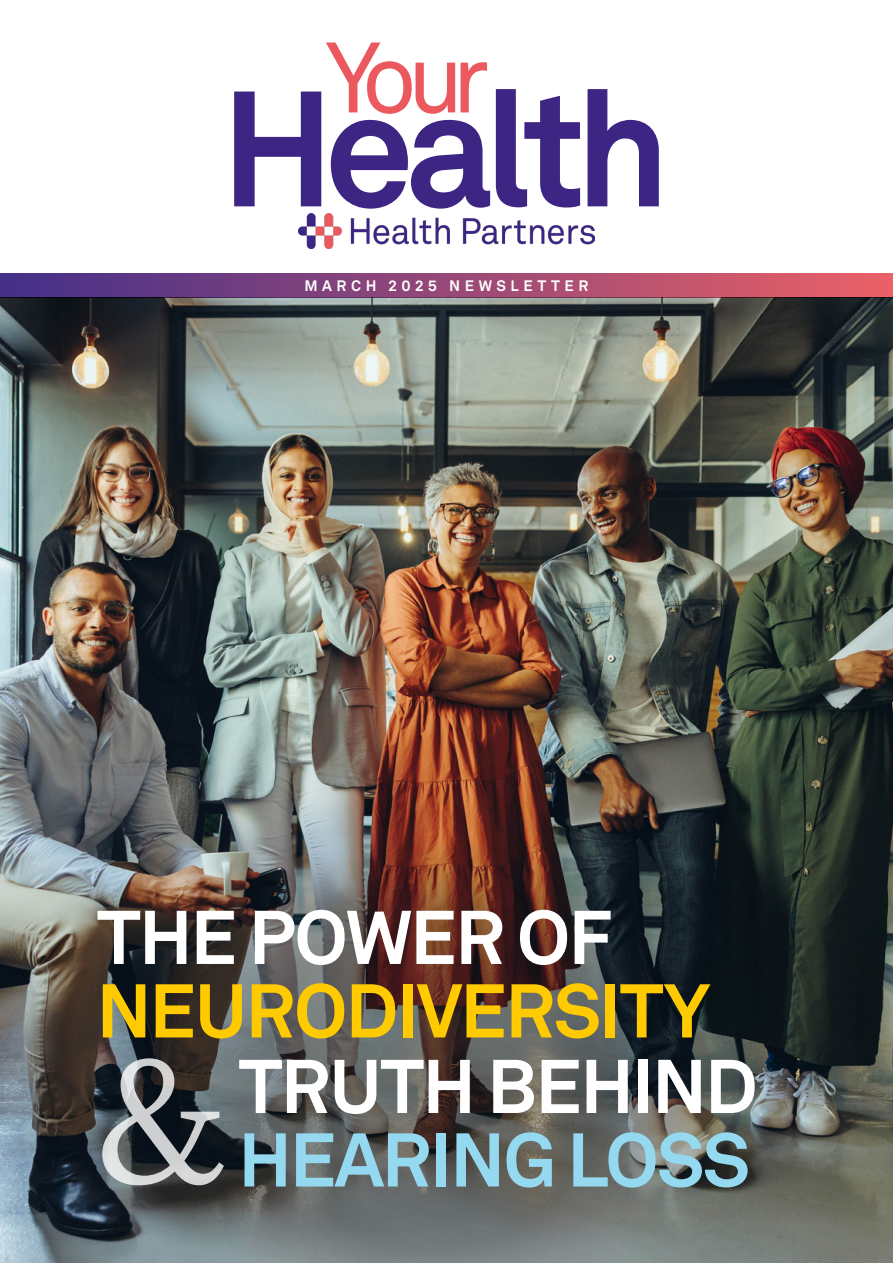
<style>
.page{position:relative;width:893px;height:1263px;background:#fff}
.page>*{position:absolute;margin:0;border:0;box-sizing:border-box;transform-origin:0 0}
.t1{font:172.5px "Bressay";color:#fff}
.t2{font:700 75px/73.5px "Akkurat LL";letter-spacing:-.03em;color:#ffcb00}
.t3{font:700 75px/73.5px "Akkurat LL";letter-spacing:-.03em;color:#fff}
.t4{font:700 15px "Akkurat LL";letter-spacing:.3em;color:#fff}
.s1{color:#fff}
.s2{color:#95d9f0}
</style>
<div class="page">
<img style="left:0;top:298px;width:893px;height:965px">
<img style="left:37px;top:840px;width:787px;height:423px">
<div style="left:0;top:272px;width:893px;height:26px;background:linear-gradient(to right,#433089,#eb6166)"></div>
<svg style="left:234px;top:89px;width:425px;height:120px"></svg>
<svg style="left:326px;top:43px;width:161px;height:71px"></svg>
<img style="left:298px;top:213px;width:297px;height:35px">
<p class="t4" style="left:304px;top:274px;width:286px">MARCH 2025 NEWSLETTER</p>
<p class="t2" style="left:97px;top:896px;width:615px"><span class="s1">THE POWER OF<br></span>NEURODIVERSITY</p>
<p class="t3" style="left:238px;top:1045px;width:521px">TRUTH BEHIND<br><span class="s2">HEARING LOSS</span></p>
<h1 class="t1" style="left:96px;top:1023px;width:133px">&amp;</h1>
</div>
